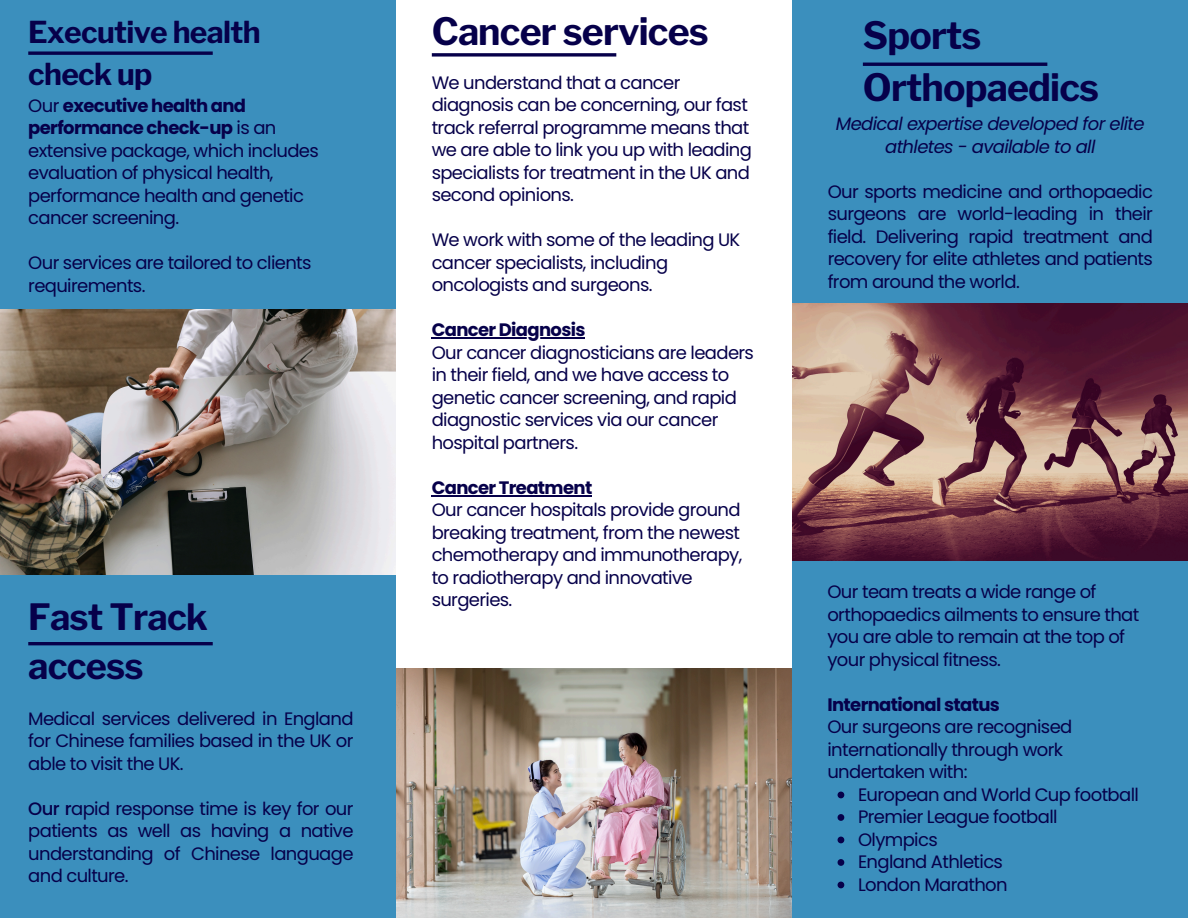
<style>
.page{position:relative;width:1188px;height:918px;background:#3b8fbd}
.page>*{position:absolute;margin:0;border:0;box-sizing:border-box;transform-origin:0 0}
.t1{font:700 37.5px/51.8px "Libre Franklin";letter-spacing:-.02em;color:#06004a}
.t2{font:700 36px/49.5px "Libre Franklin";letter-spacing:-.02em;color:#06004a}
.t3{font:700 30px/41.7px "Libre Franklin";letter-spacing:-.02em;color:#06004a}
.t4{font:18px/22.5px "Poppins";letter-spacing:-.035em;color:#06004a}
.t5{font:italic 18px/22.5px "Poppins";letter-spacing:-.035em;color:#06004a;text-align:center}
.t6{font:700 18px "Poppins";letter-spacing:-.035em;color:#06004a}
.s1{font-weight:700}
.s2{font-weight:500}
</style>
<div class="page">
<div style="left:396px;top:0;width:396px;height:917px;background:#fff"></div>
<svg style="left:28px;top:51px;width:185px;height:4px"></svg>
<img style="left:396px;top:668px;width:396px;height:250px">
<img style="left:0;top:310px;width:396px;height:264px">
<svg style="left:432px;top:53px;width:184px;height:4px"></svg>
<hr style="left:28px;top:642px;width:185px;height:3px;background:#06004a">
<hr style="left:863px;top:63px;width:184px;height:3px;background:#06004a">
<img style="left:792px;top:304px;width:396px;height:256px">
<hr style="left:432px;top:337px;width:153px;height:2px;background:#06004a">
<hr style="left:432px;top:495px;width:160px;height:1px;background:#06004a">
<svg style="left:838px;top:792px;width:6px;height:6px"></svg>
<svg style="left:838px;top:814px;width:6px;height:7px"></svg>
<svg style="left:838px;top:837px;width:6px;height:6px"></svg>
<svg style="left:838px;top:859px;width:6px;height:7px"></svg>
<svg style="left:838px;top:882px;width:6px;height:6px"></svg>
<h2 class="t3" style="left:28px;top:11px;width:234px">Executive health check up</h2>
<h1 class="t4" style="left:28px;top:94px;width:292px">Our <span class="s1">executive health and performance check-up</span> is an extensive package, which includes evaluation of physical health, performance health and genetic cancer screening.</h1>
<p class="t4" style="left:28px;top:252px;width:285px">Our services are tailored to clients requirements.</p>
<p class="t2" style="left:28px;top:592px;width:181px">Fast Track access</p>
<p class="t4" style="left:28px;top:707px;width:327px;text-align:justify">Medical services delivered in England for Chinese families based in the UK or able to visit the UK.</p>
<p class="t4" style="left:28px;top:797px;width:327px;text-align:justify"><span class="s2">Our r</span>apid response time is key for our patients as well as having a native understanding of Chinese language and culture.</p>
<h1 class="t1" style="left:432px;top:6px;width:279px">Cancer services</h1>
<p class="t4" style="left:432px;top:71px;width:322px">We understand that a cancer diagnosis can be concerning, our fast track referral programme means that we are able to link you up with leading specialists for treatment in the UK and second opinions.</p>
<p class="t4" style="left:432px;top:229px;width:310px">We work with some of the leading UK cancer specialists, including oncologists and surgeons.</p>
<p class="t6" style="left:432px;top:317px;width:155px">Cancer Diagnosis</p>
<p class="t4" style="left:432px;top:341px;width:324px">Our cancer diagnosticians are leaders in their field, and we have access to genetic cancer screening, and rapid diagnostic services via our cancer hospital partners.</p>
<p class="t6" style="left:432px;top:475px;width:162px">Cancer Treatment</p>
<p class="t4" style="left:432px;top:499px;width:312px">Our cancer hospitals provide ground breaking treatment, from the newest chemotherapy and immunotherapy, to radiotherapy and innovative surgeries.</p>
<p class="t1" style="left:863px;top:10px;width:238px">Sports<br>Orthopaedics</p>
<p class="t5" style="left:836px;top:113px;width:310px">Medical expertise developed for elite athletes - available to all</p>
<p class="t4" style="left:828px;top:180px;width:327px;text-align:justify">Our sports medicine and orthopaedic surgeons are world-leading in their field. Delivering rapid treatment and recovery for elite athletes and patients from around the world.</p>
<p class="t4" style="left:827px;top:581px;width:313px">Our team treats a wide range of orthopaedics ailments to ensure that you are able to remain at the top of your physical fitness.</p>
<p class="t6" style="left:827px;top:692px;width:174px">International status</p>
<p class="t4" style="left:827px;top:716px;width:247px">Our surgeons are recognised internationally through work undertaken with:</p>
<p class="t4" style="left:858px;top:783px;width:282px">European and World Cup football</p>
<p class="t4" style="left:858px;top:806px;width:201px">Premier League football</p>
<p class="t4" style="left:858px;top:828px;width:81px">Olympics</p>
<p class="t4" style="left:858px;top:851px;width:147px">England Athletics</p>
<p class="t4" style="left:858px;top:873px;width:151px">London Marathon</p>
</div>
